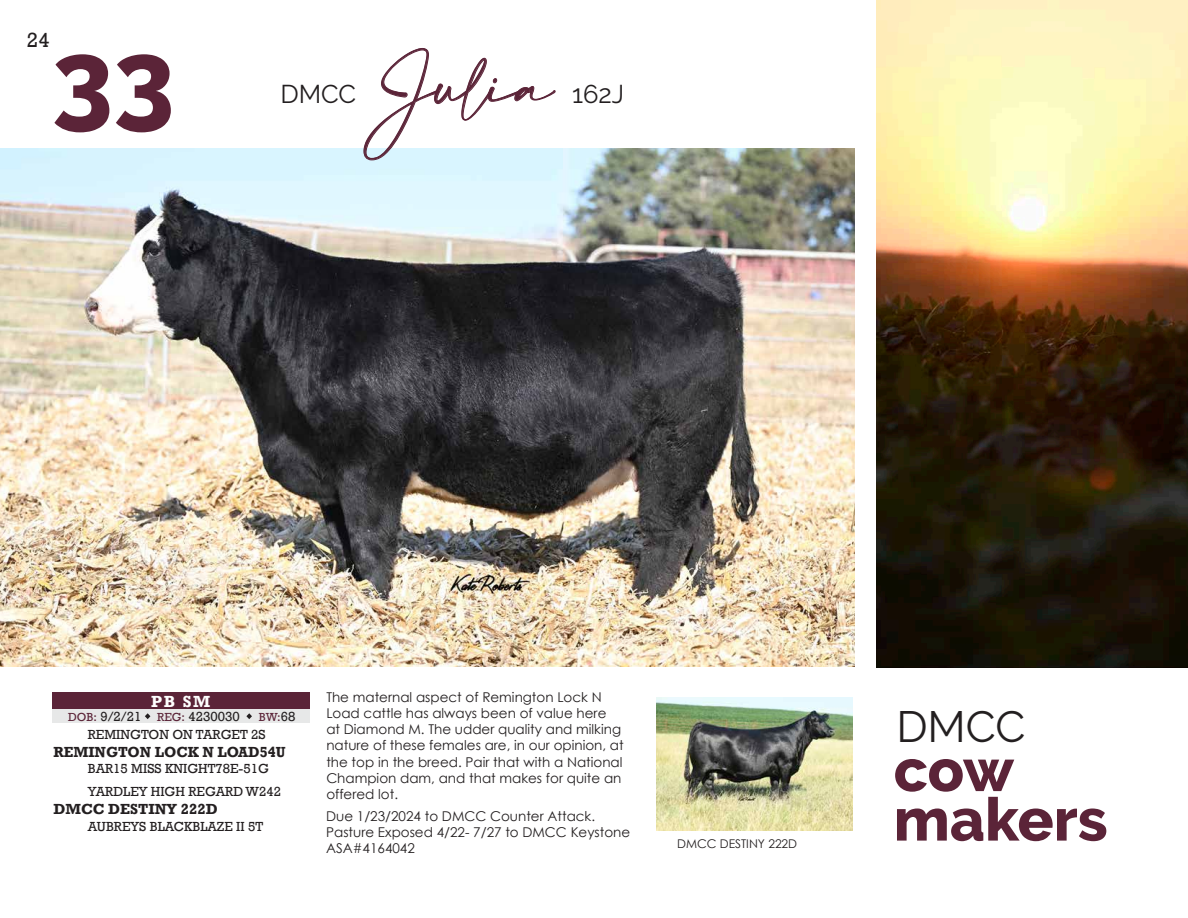
<style>
.page{position:relative;width:1188px;height:918px;background:#fff}
.page>*{position:absolute;margin:0;border:0;box-sizing:border-box;transform-origin:0 0}
.t1{font:800 108px "Raleway";color:#5b2438}
.t2{font:800 60px/49.5px "Raleway";color:#5b2438}
.t3{font:43.65px "Raleway";color:#231f20}
.t4{font:25.65px "Raleway";color:#231f20}
.t5{font:21px "Rockwell";color:#231f20}
.t6{font:700 16.5px "Rockwell";color:#fff}
.t7{font:700 15px "Rockwell";color:#231f20;scale:.96 1}
.t8{font:700 15px "Rockwell";color:#231f20}
.t9{font:13.5px/16.2px "Century Gothic";color:#231f20}
.t10{font:13.5px/23px "Rockwell";color:#231f20}
.t11{font:12px "Century Gothic";color:#231f20}
.t12{font:12px "Rockwell";color:#5b2438}
.s1{font-family:"Amalfi Coast";font-size:45px;color:#5b2438}
.s2{font-size:12px;color:#5b2438}
.s3{font-size:13.5px;color:#231f20}
</style>
<div class="page">
<img style="left:0;top:148px;width:855px;height:518px">
<img style="left:657px;top:698px;width:195px;height:132px">
<div style="left:52px;top:708px;width:258px;height:15px;background:#e7e8e8"></div>
<div style="left:52px;top:692px;width:258px;height:16px;background:#5b2438"></div>
<svg style="left:145px;top:713px;width:5px;height:6px"></svg>
<svg style="left:246px;top:713px;width:6px;height:6px"></svg>
<img style="left:877px;top:0;width:311px;height:667px">
<h3 class="t5" style="left:27px;top:28px;width:24px">24</h3>
<h1 class="t1" style="left:52px;top:17px;width:124px">33</h1>
<h3 class="t4" style="left:280px;top:79px;width:345px">DMCC <span class="s1">Julia</span> 162J</h3>
<p class="t6" style="left:151px;top:691px;width:61px">PB SM</p>
<p class="t10" style="left:68px;top:705px;width:173px"><span class="s2">DOB:</span> 9/2/21 <span class="s2">REG:</span> 4230030</p>
<p class="t12" style="left:259px;top:710px;width:38px">BW:<span class="s3">68</span></p>
<p class="t10" style="left:88px;top:723px;width:179px">REMINGTON ON TARGET 2S</p>
<p class="t7" style="left:53px;top:743px;width:243px">REMINGTON LOCK N LOAD54U</p>
<p class="t10" style="left:88px;top:758px;width:195px">BAR15 MISS KNIGHT78E-51G<br>YARDLEY HIGH REGARD W242</p>
<p class="t8" style="left:53px;top:800px;width:166px">DMCC DESTINY 222D</p>
<p class="t10" style="left:88px;top:815px;width:177px">AUBREYS BLACKBLAZE II 5T</p>
<p class="t9" style="left:326px;top:689px;width:299px">The maternal aspect of Remington Lock N Load cattle has always been of value here<br>at Diamond M. The udder quality and milking nature of these females are, in our opinion, at the top in the breed. Pair that with a National Champion dam, and that makes for quite an offered lot.</p>
<p class="t9" style="left:326px;top:807px;width:306px">Due 1/23/2024 to DMCC Counter Attack.<br>Pasture Exposed 4/22- 7/27 to DMCC Keystone<br>ASA#4164042</p>
<p class="t11" style="left:677px;top:836px;width:122px">DMCC DESTINY 222D</p>
<h3 class="t3" style="left:896px;top:701px;width:131px">DMCC</h3>
<h2 class="t2" style="left:894px;top:746px;width:215px">cow makers</h2>
</div>
